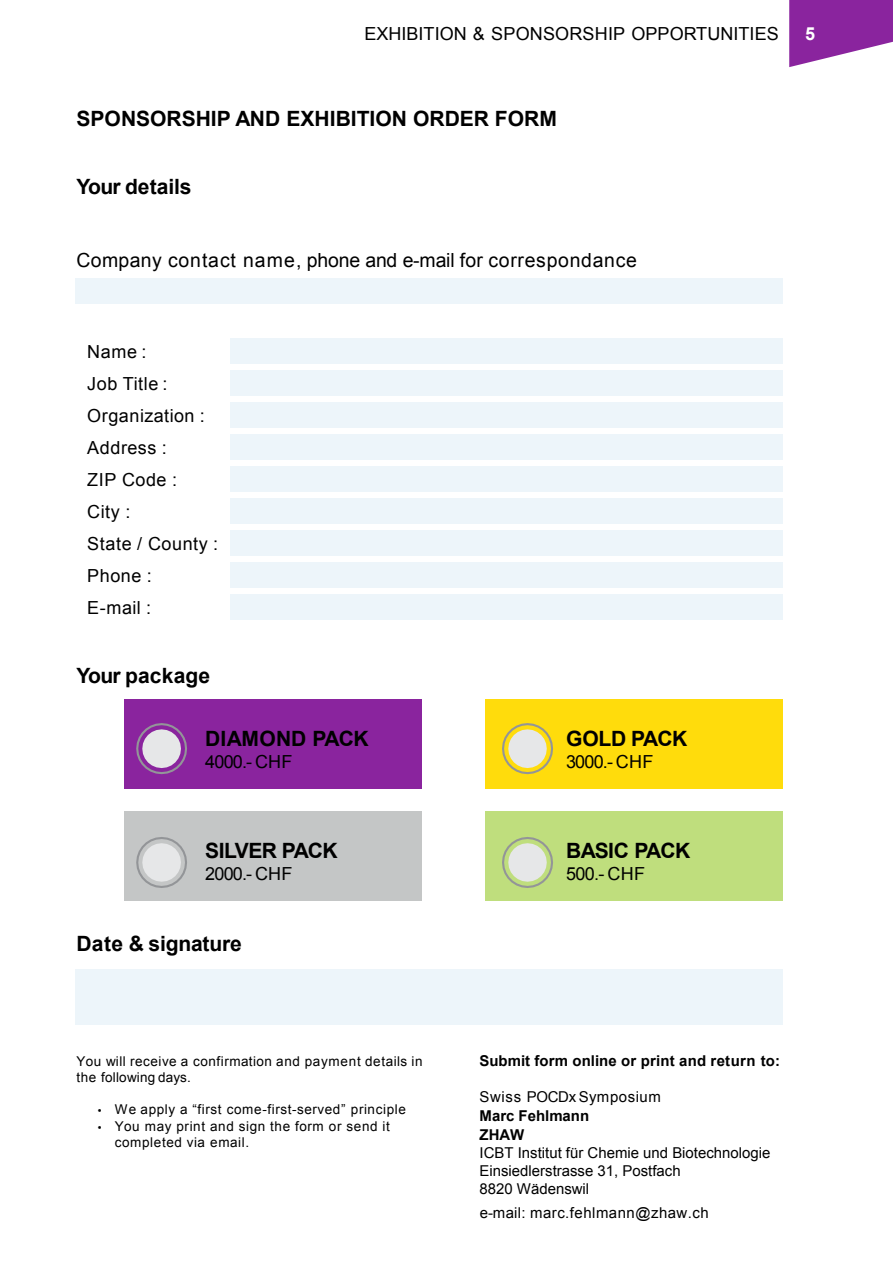
<style>
.page{position:relative;width:893px;height:1264px;background:#fff}
.page>*{position:absolute;margin:0;border:0;box-sizing:border-box;transform-origin:0 0}
.t1{font:700 21px "Arial";letter-spacing:-.005em;color:#000}
.t2{font:700 21px "Arial";letter-spacing:-.025em;color:#000}
.t3{font:700 21px "Arial";letter-spacing:-.03em;color:#000}
.t4{font:19.5px "Arial";letter-spacing:.035em;color:#000}
.t5{font:18px/32px "Arial";letter-spacing:.015em;color:#000}
.t6{font:700 18px "Arial";color:#fff}
.t7{font:15px/18px "Arial";color:#000}
.t8{font:700 15px/19px "Arial";letter-spacing:.005em;color:#000}
.t9{font:15px "Arial";letter-spacing:.035em;color:#000}
.t10{font:13.5px/16.2px "Arial";letter-spacing:.045em;color:#000}
.s1{font-family:"Myriad Pro"}
</style>
<div class="page">
<svg style="left:789px;top:0;width:103px;height:67px"></svg>
<div style="left:124px;top:699px;width:298px;height:90px;background:#8a249e"></div>
<div style="left:485px;top:699px;width:298px;height:90px;background:#ffdc0c"></div>
<div style="left:124px;top:811px;width:298px;height:90px;background:#c4c6c6"></div>
<div style="left:485px;top:811px;width:298px;height:90px;background:#bfde7d"></div>
<svg style="left:136px;top:723px;width:51px;height:52px"></svg>
<svg style="left:502px;top:723px;width:51px;height:52px"></svg>
<svg style="left:136px;top:837px;width:51px;height:51px"></svg>
<svg style="left:502px;top:837px;width:51px;height:51px"></svg>
<div style="left:75px;top:278px;width:708px;height:26px;background:#edf5fa"></div>
<div style="left:230px;top:338px;width:553px;height:26px;background:#edf5fa"></div>
<div style="left:75px;top:969px;width:708px;height:55px;background:#edf5fa"></div>
<div style="left:230px;top:370px;width:553px;height:26px;background:#edf5fa"></div>
<div style="left:230px;top:402px;width:553px;height:26px;background:#edf5fa"></div>
<div style="left:230px;top:434px;width:553px;height:26px;background:#edf5fa"></div>
<div style="left:230px;top:466px;width:553px;height:26px;background:#edf5fa"></div>
<div style="left:230px;top:498px;width:553px;height:26px;background:#edf5fa"></div>
<div style="left:230px;top:530px;width:553px;height:26px;background:#edf5fa"></div>
<div style="left:230px;top:562px;width:553px;height:26px;background:#edf5fa"></div>
<div style="left:230px;top:594px;width:553px;height:26px;background:#edf5fa"></div>
<h3 class="t5" style="left:364px;top:18px;width:415px">EXHIBITION &amp; SPONSORSHIP OPPORTUNITIES</h3>
<h3 class="t6" style="left:805px;top:22px;width:12px">5</h3>
<h1 class="t1" style="left:76px;top:105px;width:482px">SPONSORSHIP AND EXHIBITION ORDER FORM</h1>
<h1 class="t1" style="left:76px;top:172px;width:117px">Your details</h1>
<h2 class="t4" style="left:76px;top:248px;width:562px">Company contact name, phone and e-mail for correspondance</h2>
<h3 class="t5" style="left:87px;top:335px;width:132px">Name :<br>Job Title :<br>Organization :<br>Address :<br>ZIP Code :<br>City :<br>State / County :<br>Phone :<br>E-mail :</h3>
<h1 class="t1" style="left:76px;top:661px;width:135px">Your package</h1>
<h1 class="t1" style="left:205px;top:724px;width:165px">DIAMOND PACK</h1>
<h3 class="t5" style="left:205px;top:745px;width:89px">4000.- CHF</h3>
<h1 class="t2" style="left:205px;top:836px;width:134px">SILVER PACK</h1>
<h3 class="t5" style="left:205px;top:857px;width:89px">2000.- CHF</h3>
<h1 class="t1" style="left:76px;top:929px;width:167px">Date &amp; signature</h1>
<p class="t10" style="left:76px;top:1052px;width:348px">You will receive a confirmation and payment details in the following days.</p>
<p class="t10" style="left:98px;top:1101px;width:309px"><span class="s1">•</span> We apply a “first come-first-served” principle</p>
<p class="t10" style="left:115px;top:1117px;width:276px;text-indent:-17px"><span class="s1">•</span> You may print and sign the form or send it completed via email.</p>
<h1 class="t1" style="left:566px;top:724px;width:123px">GOLD PACK</h1>
<h3 class="t5" style="left:566px;top:745px;width:89px">3000.- CHF</h3>
<h1 class="t3" style="left:566px;top:836px;width:126px">BASIC PACK</h1>
<h3 class="t5" style="left:566px;top:857px;width:81px">500.- CHF</h3>
<p class="t8" style="left:479px;top:1051px;width:302px">Submit form online or print and return to:</p>
<p class="t9" style="left:479px;top:1086px;width:183px">Swiss POCDx Symposium</p>
<p class="t8" style="left:479px;top:1106px;width:111px">Marc Fehlmann<br>ZHAW</p>
<p class="t7" style="left:479px;top:1143px;width:292px">ICBT Institut für Chemie und Biotechnologie<br>Einsiedlerstrasse 31, Postfach<br>8820 Wädenswil</p>
<p class="t9" style="left:479px;top:1202px;width:231px">e-mail: marc.fehlmann@zhaw.ch</p>
</div>
